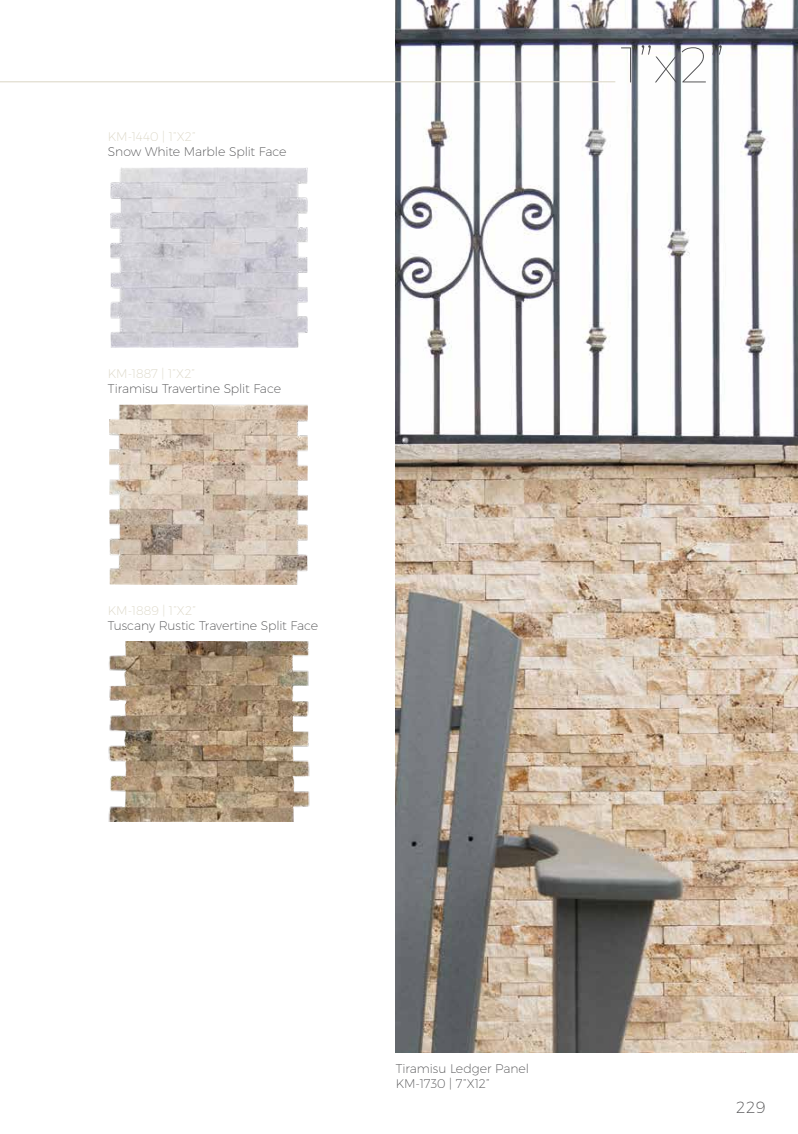
<style>
.page{position:relative;width:798px;height:1134px;background:#fff}
.page>*{position:absolute;margin:0;border:0;box-sizing:border-box;transform-origin:0 0}
.t1{font:100 50px "Montserrat";color:#4d4d4f}
.t2{font:200 16.25px "Montserrat";color:#4d4d4f}
.t3{font:200 12.5px/15px "Montserrat";letter-spacing:-.005em;color:#4d4d4f}
.t4{font:200 12.5px "Montserrat";letter-spacing:-.005em;color:#dad5c4}
</style>
<div class="page">
<img style="left:395px;top:0;width:402px;height:1052px">
<hr style="left:0;top:81px;width:615px;height:1px;background:#dad5c4">
<img style="left:110px;top:168px;width:197px;height:179px">
<img style="left:109px;top:405px;width:198px;height:179px">
<img style="left:108px;top:642px;width:202px;height:179px">
<p class="t4" style="left:108px;top:129px;width:89px">KM-1440 | 1”X2”</p>
<p class="t3" style="left:108px;top:143px;width:180px">Snow White Marble Split Face</p>
<p class="t4" style="left:108px;top:366px;width:88px">KM-1887 | 1”X2”</p>
<p class="t3" style="left:108px;top:380px;width:175px">Tiramisu Travertine Split Face</p>
<p class="t4" style="left:108px;top:603px;width:89px">KM-1889 | 1”X2”</p>
<p class="t3" style="left:108px;top:617px;width:212px">Tuscany Rustic Travertine Split Face</p>
<h1 class="t1" style="left:620px;top:31px;width:106px">1”x2”</h1>
<p class="t3" style="left:395px;top:1061px;width:135px">Tiramisu Ledger Panel<br>KM-1730 | 7”X12”</p>
<h2 class="t2" style="left:735px;top:1097px;width:31px">229</h2>
</div>
